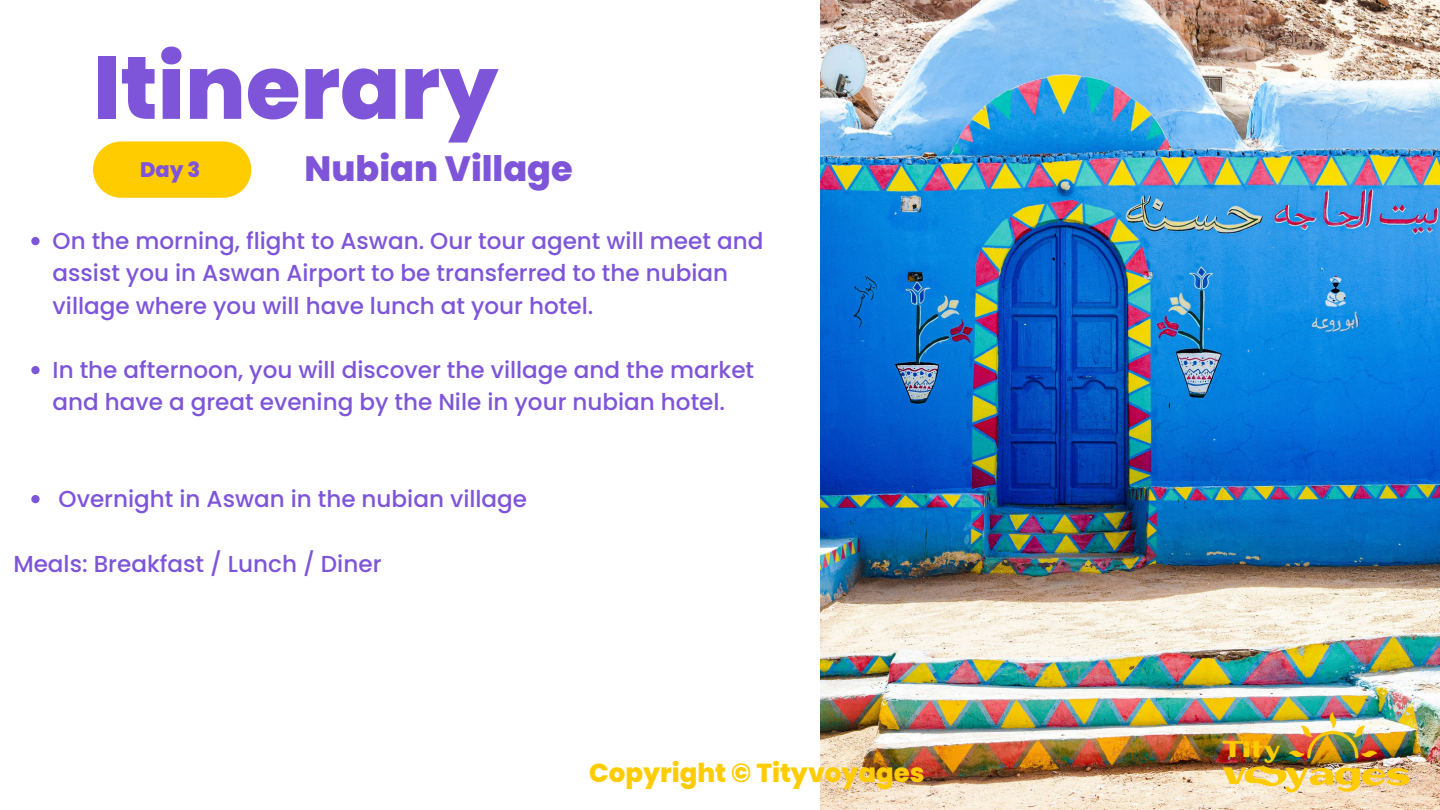
<style>
.page{position:relative;width:1440px;height:810px;background:#fff}
.page>*{position:absolute;margin:0;border:0;box-sizing:border-box;transform-origin:0 0}
.t1{font:800 88.7px "Poppins";color:#7e55d9}
.t2{font:800 35.1px "Poppins";color:#7e55d9}
.t3{font:800 26px "Poppins";color:#fc0}
.t4{font:500 23.1px/32.2px "Poppins";color:#7e55d9}
.t5{font:800 21px "Poppins";color:#7e55d9}
</style>
<div class="page">
<div style="left:93px;top:141px;width:158px;height:57px;background:#fc0;border-radius:28px"></div>
<img style="left:820px;top:0;width:620px;height:810px">
<img style="left:1210px;top:703px;width:212px;height:99px">
<svg style="left:31px;top:237px;width:9px;height:8px"></svg>
<svg style="left:31px;top:366px;width:9px;height:8px"></svg>
<svg style="left:31px;top:495px;width:9px;height:8px"></svg>
<h1 class="t1" style="left:93px;top:26px;width:407px">Itinerary</h1>
<h4 class="t2" style="left:305px;top:144px;width:270px">Nubian Village</h4>
<h2 class="t4" style="left:53px;top:225px;width:712px">On the morning, flight to Aswan. Our tour agent will meet and assist you in Aswan Airport to be transferred to the nubian village where you will have lunch at your hotel.</h2>
<p class="t5" style="left:140px;top:155px;width:62px">Day 3</p>
<p class="t4" style="left:53px;top:354px;width:703px">In the afternoon, you will discover the village and the market and have a great evening by the Nile in your nubian hotel.</p>
<p class="t4" style="left:59px;top:483px;width:470px">Overnight in Aswan in the nubian village</p>
<p class="t4" style="left:13px;top:547px;width:370px">Meals: Breakfast / Lunch / Diner</p>
<h4 class="t3" style="left:589px;top:754px;width:337px">Copyright © Tityvoyages</h4>
</div>
